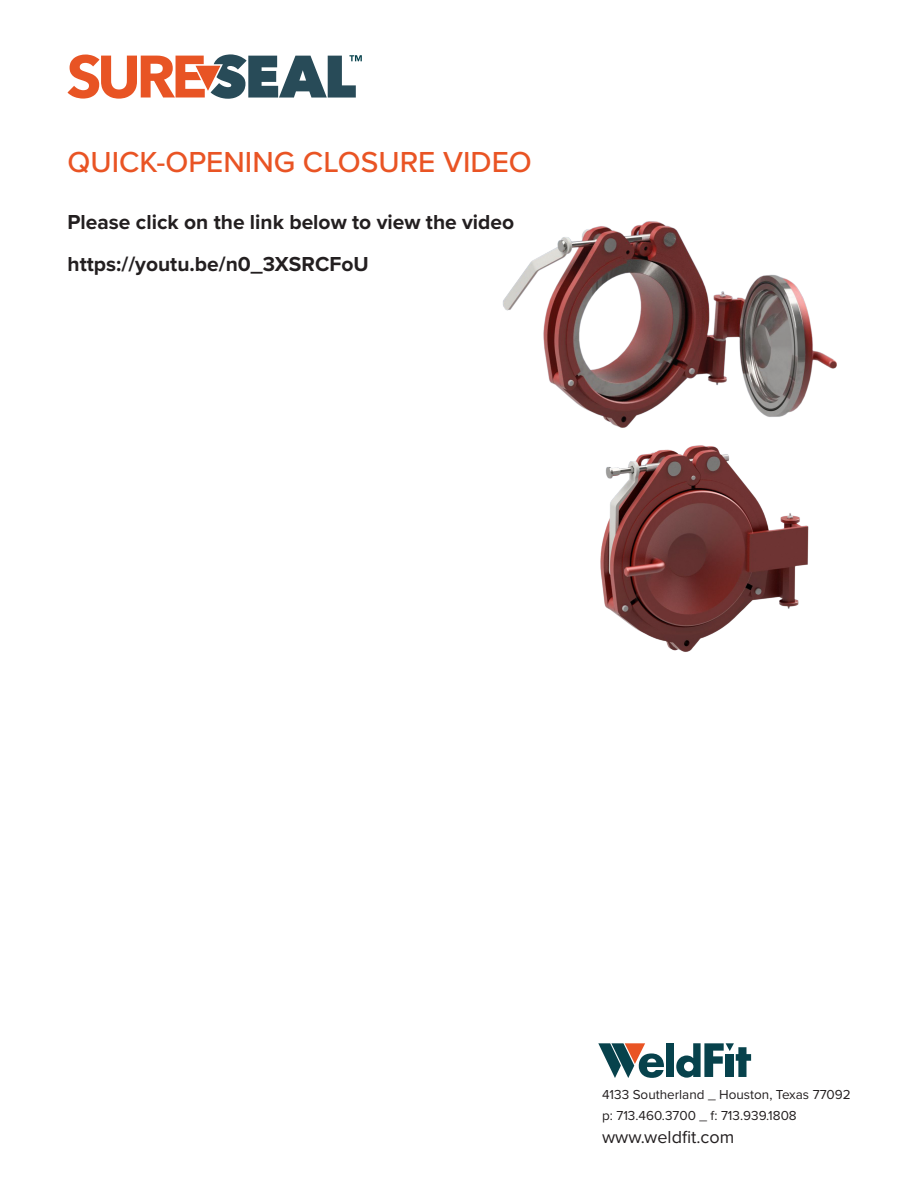
<style>
.page{position:relative;width:918px;height:1188px;background:#fff}
.page>*{position:absolute;margin:0;border:0;box-sizing:border-box;transform-origin:0 0}
.t1{font:500 30px "Proxima Nova";color:#e95424}
.t2{font:700 21px "Proxima Nova";color:#231f20}
.t3{font:18px "Proxima Nova";color:#231f20}
.t4{font:13.5px "Proxima Nova";color:#231f20}
</style>
<div class="page">
<svg style="left:598px;top:1043px;width:66px;height:35px"></svg>
<div style="left:666px;top:1043px;width:8px;height:34px;background:#07424c"></div>
<svg style="left:676px;top:1043px;width:75px;height:35px"></svg>
<img style="left:503px;top:221px;width:334px;height:207px">
<img style="left:600px;top:445px;width:209px;height:207px">
<svg style="left:68px;top:54px;width:294px;height:45px"></svg>
<p class="t1" style="left:68px;top:140px;width:466px">QUICK-OPENING CLOSURE VIDEO</p>
<p class="t2" style="left:68px;top:207px;width:448px">Please click on the link below to view the video</p>
<p class="t2" style="left:68px;top:249px;width:303px">https://youtu.be/n0_3XSRCFoU</p>
<p class="t4" style="left:602px;top:1085px;width:250px">4133 Southerland _ Houston, Texas 77092</p>
<p class="t4" style="left:602px;top:1106px;width:196px">p: 713.460.3700 _ f: 713.939.1808</p>
<p class="t3" style="left:602px;top:1123px;width:134px">www.weldfit.com</p>
</div>
